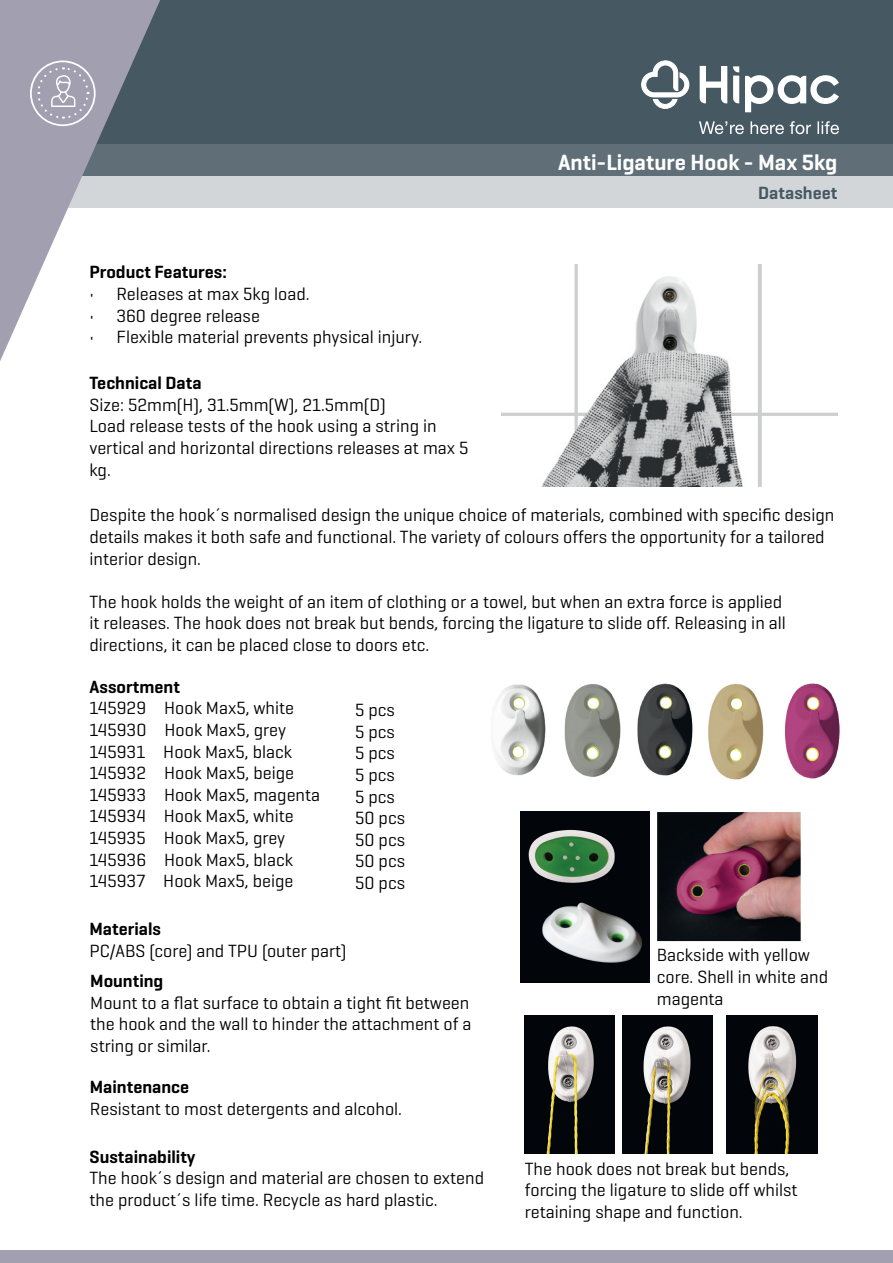
<style>
.page{position:relative;width:893px;height:1263px;background:#fff}
.page>*{position:absolute;margin:0;border:0;box-sizing:border-box;transform-origin:0 0}
.t1{font:600 22.5px "Geogrotesque";color:#fff}
.t2{font:18px/21.6px "Geogrotesque";color:#000}
.t3{font:600 18px "Geogrotesque";color:#000}
.t4{font:600 18px "Geogrotesque";color:#465962}
</style>
<div class="page">
<div style="left:0;top:0;width:893px;height:145px;background:#465962"></div>
<div style="left:0;top:145px;width:893px;height:31px;background:#606e77"></div>
<div style="left:0;top:176px;width:893px;height:32px;background:#d2d6d9"></div>
<svg style="left:0;top:0;width:163px;height:361px;fill:#a29fb0"></svg>
<svg style="left:641px;top:60px;width:49px;height:49px"></svg>
<svg style="left:699px;top:121px;width:140px;height:13px"></svg>
<svg style="left:745px;top:75px;width:94px;height:37px"></svg>
<svg style="left:733px;top:66px;width:6px;height:37px"></svg>
<svg style="left:700px;top:66px;width:27px;height:37px"></svg>
<div style="left:30px;top:60px;width:66px;height:66px;border:2px solid #fff;border-radius:50%"></div>
<svg style="left:36px;top:66px;width:54px;height:54px;background:#aeabba"></svg>
<div style="left:0;top:1251px;width:893px;height:12px;background:#a29fb0"></div>
<img style="left:501px;top:265px;width:336px;height:222px">
<img style="left:491px;top:683px;width:202px;height:94px">
<img style="left:708px;top:683px;width:132px;height:97px">
<img style="left:649px;top:811px;width:152px;height:172px">
<img style="left:525px;top:1015px;width:90px;height:138px">
<img style="left:622px;top:1015px;width:90px;height:138px">
<img style="left:727px;top:1015px;width:90px;height:138px">
<img style="left:521px;top:812px;width:128px;height:171px">
<p class="t3" style="left:89px;top:261px;width:139px">Product Features:</p>
<p class="t2" style="left:89px;top:282px;width:222px">• Releases at max 5kg load.</p>
<p class="t2" style="left:89px;top:304px;width:172px">• 360 degree release</p>
<p class="t2" style="left:89px;top:326px;width:334px">• Flexible material prevents physical injury.</p>
<p class="t3" style="left:89px;top:372px;width:114px">Technical Data</p>
<p class="t2" style="left:89px;top:393px;width:298px">Size: 52mm(H), 31.5mm(W), 21.5mm(D)</p>
<p class="t2" style="left:89px;top:415px;width:381px">Load release tests of the hook using a string in vertical and horizontal directions releases at max 5 kg.</p>
<p class="t1" style="left:558px;top:148px;width:281px">Anti-Ligature Hook - Max 5kg</p>
<p class="t4" style="left:758px;top:182px;width:81px">Datasheet</p>
<p class="t2" style="left:89px;top:504px;width:746px">Despite the hook´s normalised design the unique choice of materials, combined with specific design details makes it both safe and functional. The variety of colours offers the opportunity for a tailored interior design.</p>
<p class="t2" style="left:89px;top:590px;width:698px">The hook holds the weight of an item of clothing or a towel, but when an extra force is applied it releases. The hook does not break but bends, forcing the ligature to slide off. Releasing in all directions, it can be placed close to doors etc.</p>
<p class="t3" style="left:89px;top:675px;width:92px">Assortment</p>
<p class="t2" style="left:89px;top:697px;width:206px">145929 Hook Max5, white</p>
<p class="t2" style="left:89px;top:718px;width:198px">145930 Hook Max5, grey</p>
<p class="t2" style="left:89px;top:740px;width:204px">145931 Hook Max5, black</p>
<p class="t2" style="left:89px;top:762px;width:206px">145932 Hook Max5, beige</p>
<p class="t2" style="left:89px;top:783px;width:232px">145933 Hook Max5, magenta</p>
<p class="t2" style="left:89px;top:805px;width:206px">145934 Hook Max5, white</p>
<p class="t2" style="left:89px;top:826px;width:197px">145935 Hook Max5, grey</p>
<p class="t2" style="left:89px;top:848px;width:205px">145936 Hook Max5, black</p>
<p class="t2" style="left:89px;top:870px;width:205px">145937 Hook Max5, beige</p>
<p class="t2" style="left:355px;top:699px;width:42px">5 pcs</p>
<p class="t2" style="left:355px;top:720px;width:42px">5 pcs</p>
<p class="t2" style="left:355px;top:742px;width:42px">5 pcs</p>
<p class="t2" style="left:355px;top:763px;width:42px">5 pcs</p>
<p class="t2" style="left:355px;top:785px;width:42px">5 pcs</p>
<p class="t2" style="left:355px;top:807px;width:52px">50 pcs</p>
<p class="t2" style="left:355px;top:828px;width:52px">50 pcs</p>
<p class="t2" style="left:355px;top:850px;width:52px">50 pcs</p>
<p class="t2" style="left:355px;top:871px;width:52px">50 pcs</p>
<p class="t3" style="left:89px;top:918px;width:73px">Materials</p>
<p class="t2" style="left:89px;top:939px;width:259px">PC/ABS (core) and TPU (outer part)</p>
<p class="t3" style="left:90px;top:970px;width:75px">Mounting</p>
<p class="t2" style="left:90px;top:991px;width:383px;text-align:justify">Mount to a flat surface to obtain a tight fit between the hook and the wall to hinder the attachment of a string or similar.</p>
<p class="t3" style="left:90px;top:1076px;width:101px">Maintenance</p>
<p class="t2" style="left:90px;top:1097px;width:314px">Resistant to most detergents and alcohol.</p>
<p class="t3" style="left:89px;top:1145px;width:108px">Sustainability</p>
<p class="t2" style="left:89px;top:1167px;width:396px">The hook´s design and material are chosen to extend the product´s life time. Recycle as hard plastic.</p>
<p class="t2" style="left:657px;top:944px;width:173px">Backside with yellow core. Shell in white and magenta</p>
<p class="t2" style="left:525px;top:1157px;width:274px">The hook does not break but bends, forcing the ligature to slide off whilst retaining shape and function.</p>
</div>
